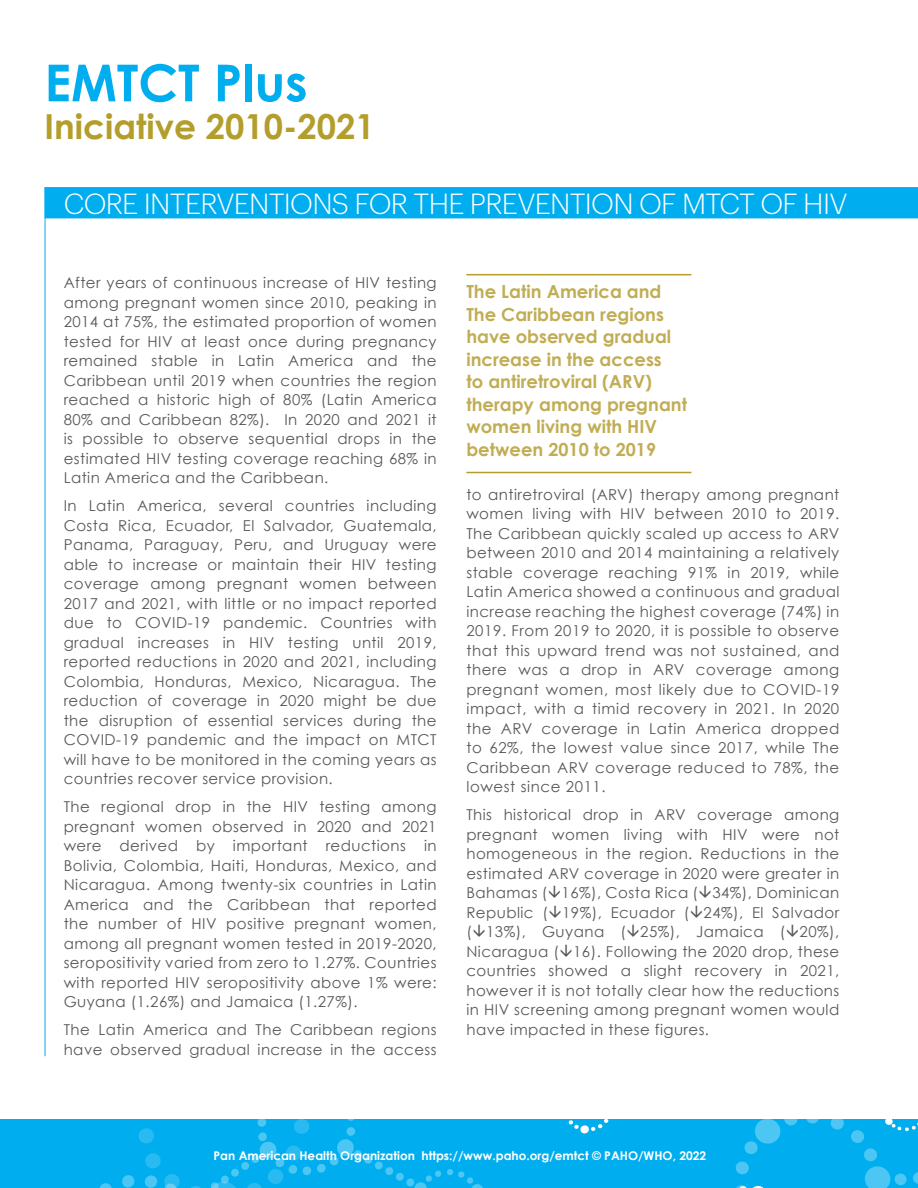
<style>
.page{position:relative;width:918px;height:1188px;background:#fff}
.page>*{position:absolute;margin:0;border:0;box-sizing:border-box;transform-origin:0 0}
.t1{font:700 51px "Century Gothic";color:#00aeef}
.t2{font:700 34.5px "Century Gothic";color:#b39e2c}
.t3{font:300 28.5px "Graphik";letter-spacing:-.025em;color:#fff}
.t4{font:700 18px/22.5px "Century Gothic";color:#c1ad54}
.t5{font:15px/19.5px "Century Gothic";letter-spacing:.03em;color:#57585a;text-align:justify}
.t6{font:700 12px "Century Gothic";color:#fff}
</style>
<div class="page">
<div style="left:46px;top:187px;width:872px;height:31px;background:#00aeef"></div>
<div style="left:0;top:1120px;width:918px;height:68px;background:#00aeef"></div>
<svg style="left:138px;top:1128px;width:16px;height:16px"></svg>
<svg style="left:807px;top:1120px;width:11px;height:4px"></svg>
<svg style="left:744px;top:1120px;width:54px;height:34px"></svg>
<svg style="left:735px;top:1161px;width:14px;height:14px"></svg>
<svg style="left:191px;top:1120px;width:292px;height:68px"></svg>
<svg style="left:144px;top:1153px;width:36px;height:35px"></svg>
<svg style="left:122px;top:1175px;width:13px;height:13px"></svg>
<svg style="left:99px;top:1183px;width:13px;height:5px"></svg>
<svg style="left:830px;top:1120px;width:88px;height:68px"></svg>
<svg style="left:736px;top:1185px;width:28px;height:3px"></svg>
<svg style="left:568px;top:1120px;width:40px;height:14px"></svg>
<hr style="left:45px;top:187px;width:1px;height:869px;background:#00aeef">
<hr style="left:466px;top:472px;width:225px;height:1px;background:#b39e2c">
<hr style="left:466px;top:274px;width:225px;height:1px;background:#b39e2c">
<p class="t1" style="left:44px;top:51px;width:265px">EMTCT Plus</p>
<p class="t2" style="left:44px;top:105px;width:332px">Iniciative 2010-2021</p>
<p class="t3" style="left:64px;top:182px;width:785px">CORE INTERVENTIONS FOR THE PREVENTION OF MTCT OF HIV</p>
<p class="t5" style="left:64px;top:273px;width:374px">After years of continuous increase of HIV testing among pregnant women since 2010, peaking in 2014 at 75%, the estimated proportion of women tested for HIV at least once during pregnancy remained stable in Latin America and the Caribbean until 2019 when countries the region reached a historic high of 80% (Latin America 80% and Caribbean 82%). In 2020 and 2021 it is possible to observe sequential drops in the estimated HIV testing coverage reaching 68% in Latin America and the Caribbean.</p>
<p class="t5" style="left:64px;top:496px;width:374px">In Latin America, several countries including Costa Rica, Ecuador, El Salvador, Guatemala, Panama, Paraguay, Peru, and Uruguay were able to increase or maintain their HIV testing coverage among pregnant women between 2017 and 2021, with little or no impact reported due to COVID-19 pandemic. Countries with gradual increases in HIV testing until 2019, reported reductions in 2020 and 2021, including Colombia, Honduras, Mexico, Nicaragua. The reduction of coverage in 2020 might be due the disruption of essential services during the COVID-19 pandemic and the impact on MTCT will have to be monitored in the coming years as countries recover service provision.</p>
<p class="t5" style="left:64px;top:797px;width:374px">The regional drop in the HIV testing among pregnant women observed in 2020 and 2021 were derived by important reductions in Bolivia, Colombia, Haiti, Honduras, Mexico, and Nicaragua. Among twenty-six countries in Latin America and the Caribbean that reported the number of HIV positive pregnant women, among all pregnant women tested in 2019-2020, seropositivity varied from zero to 1.27%. Countries with reported HIV seropositivity above 1% were:<br>Guyana (1.26%) and Jamaica (1.27%).</p>
<p class="t5" style="left:64px;top:1020px;width:374px">The Latin America and The Caribbean regions have observed gradual increase in the access</p>
<p class="t4" style="left:466px;top:280px;width:222px">The Latin America and<br>The Caribbean regions have observed gradual increase in the access<br>to antiretroviral (ARV) therapy among pregnant women living with HIV between 2010 to 2019</p>
<p class="t5" style="left:466px;top:485px;width:374px">to antiretroviral (ARV) therapy among pregnant women living with HIV between 2010 to 2019.<br>The Caribbean quickly scaled up access to ARV between 2010 and 2014 maintaining a relatively stable coverage reaching 91% in 2019, while Latin America showed a continuous and gradual increase reaching the highest coverage (74%) in 2019. From 2019 to 2020, it is possible to observe that this upward trend was not sustained, and there was a drop in ARV coverage among pregnant women, most likely due to COVID-19 impact, with a timid recovery in 2021. In 2020 the ARV coverage in Latin America dropped to 62%, the lowest value since 2017, while The Caribbean ARV coverage reduced to 78%, the lowest since 2011.</p>
<p class="t5" style="left:466px;top:805px;width:375px">This historical drop in ARV coverage among pregnant women living with HIV were not homogeneous in the region. Reductions in the estimated ARV coverage in 2020 were greater in Bahamas ( 16%), Costa Rica ( 34%), Dominican Republic ( 19%), Ecuador ( 24%), El Salvador ( 13%), Guyana ( 25%), Jamaica ( 20%), Nicaragua ( 16). Following the 2020 drop, these countries showed a slight recovery in 2021, however it is not totally clear how the reductions in HIV screening among pregnant women would have impacted in these figures.</p>
<p class="t6" style="left:214px;top:1148px;width:494px">Pan American Health Organization https://www.paho.org/emtct © PAHO/WHO, 2022</p>
</div>
